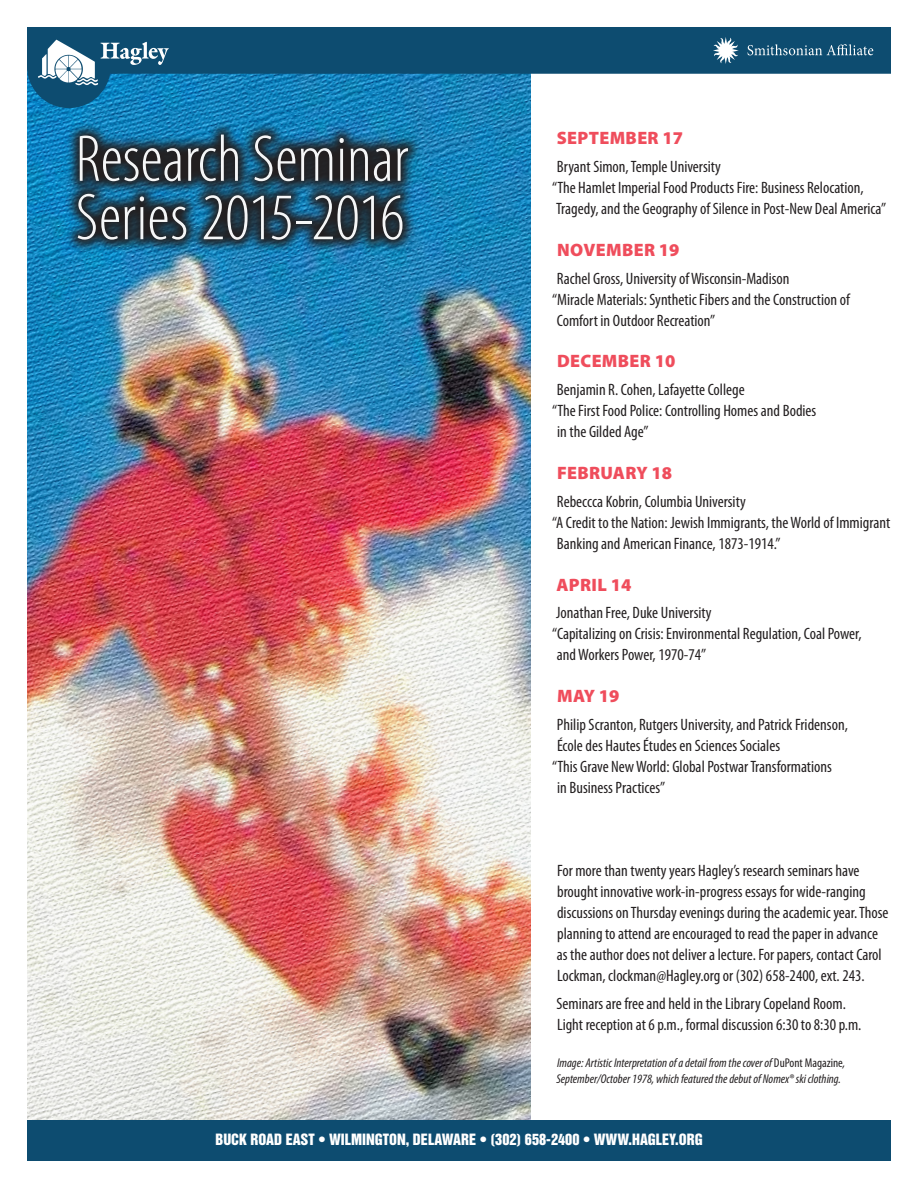
<style>
.page{position:relative;width:918px;height:1188px;background:#fff}
.page>*{position:absolute;margin:0;border:0;box-sizing:border-box;transform-origin:0 0}
.t1{font:300 condensed 66.9px "Myriad Pro";color:#f5f6f7}
.date_p{font:900 18px "Myriad Pro";letter-spacing:.02em;color:#ef4d5c}
.text_p{font:condensed 16.5px/21px "Myriad Pro";color:#231f20}
.t2{font:14.25px "Helvetica Inserat LT Std";color:#fff}
.text_p-2{font:italic condensed 12.75px/16.5px "Myriad Pro";color:#231f20}
.s1{font-style:normal}
</style>
<div class="page">
<img style="left:27px;top:108px;width:503px;height:1012px">
<svg style="left:64px;top:120px;width:358px;height:134px;background:#1c4962"></svg>
<svg style="left:27px;top:27px;width:864px;height:81px"></svg>
<img style="left:713px;top:37px;width:162px;height:27px">
<div style="left:27px;top:1120px;width:864px;height:41px;background:#0d4c70"></div>
<p class="t1" style="left:76px;top:119px;width:334px">Research Seminar</p>
<p class="t1" style="left:76px;top:178px;width:330px">Series 2015-2016</p>
<p class="date_p" style="left:557px;top:126px;width:128px">SEPTEMBER 17</p>
<p class="text_p" style="left:552px;top:156px;width:336px">Bryant Simon, Temple University<br>“The Hamlet Imperial Food Products Fire: Business Relocation,<br>Tragedy, and the Geography of Silence in Post-New Deal America”</p>
<p class="date_p" style="left:557px;top:238px;width:124px">NOVEMBER 19</p>
<p class="text_p" style="left:552px;top:267px;width:299px">Rachel Gross, University of Wisconsin-Madison<br>“Miracle Materials: Synthetic Fibers and the Construction of<br>Comfort in Outdoor Recreation”</p>
<p class="date_p" style="left:557px;top:349px;width:120px">DECEMBER 10</p>
<p class="text_p" style="left:557px;top:379px;width:189px">Benjamin R. Cohen, Lafayette College</p>
<p class="text_p" style="left:552px;top:400px;width:266px">“The First Food Police: Controlling Homes and Bodies</p>
<p class="text_p" style="left:557px;top:421px;width:93px">in the Gilded Age”</p>
<p class="date_p" style="left:557px;top:461px;width:117px">FEBRUARY 18</p>
<p class="text_p" style="left:552px;top:491px;width:340px">Rebeccca Kobrin, Columbia University<br>“A Credit to the Nation: Jewish Immigrants, the World of Immigrant<br>Banking and American Finance, 1873-1914.”</p>
<p class="date_p" style="left:556px;top:572px;width:76px">APRIL 14</p>
<p class="text_p" style="left:552px;top:602px;width:311px">Jonathan Free, Duke University<br>“Capitalizing on Crisis: Environmental Regulation, Coal Power, and Workers Power, 1970-74”</p>
<p class="date_p" style="left:557px;top:684px;width:64px">MAY 19</p>
<p class="text_p" style="left:557px;top:714px;width:292px">Philip Scranton, Rutgers University, and Patrick Fridenson,</p>
<p class="text_p" style="left:557px;top:735px;width:225px">École des Hautes Études en Sciences Sociales</p>
<p class="text_p" style="left:552px;top:756px;width:281px">“This Grave New World: Global Postwar Transformations</p>
<p class="text_p" style="left:557px;top:777px;width:109px">in Business Practices”</p>
<p class="text_p" style="left:557px;top:860px;width:333px">For more than twenty years Hagley’s research seminars have brought innovative work-in-progress essays for wide-ranging discussions on Thursday evenings during the academic year. Those planning to attend are encouraged to read the paper in advance as the author does not deliver a lecture. For papers, contact Carol Lockman, clockman@Hagley.org or (302) 658-2400, ext. 243.</p>
<p class="text_p" style="left:556px;top:993px;width:306px">Seminars are free and held in the Library Copeland Room.<br>Light reception at 6 p.m., formal discussion 6:30 to 8:30 p.m.</p>
<p class="text_p-2" style="left:556px;top:1054px;width:290px">Image: Artistic Interpretation of a detail from the cover of <span class="s1">DuPont Magazine</span>,<br>September/October 1978, which featured the debut of Nomex® ski clothing.</p>
<p class="t2" style="left:215px;top:1131px;width:489px">BUCK ROAD EAST • WILMINGTON, DELAWARE • (302) 658-2400 • WWW.HAGLEY.ORG</p>
</div>
